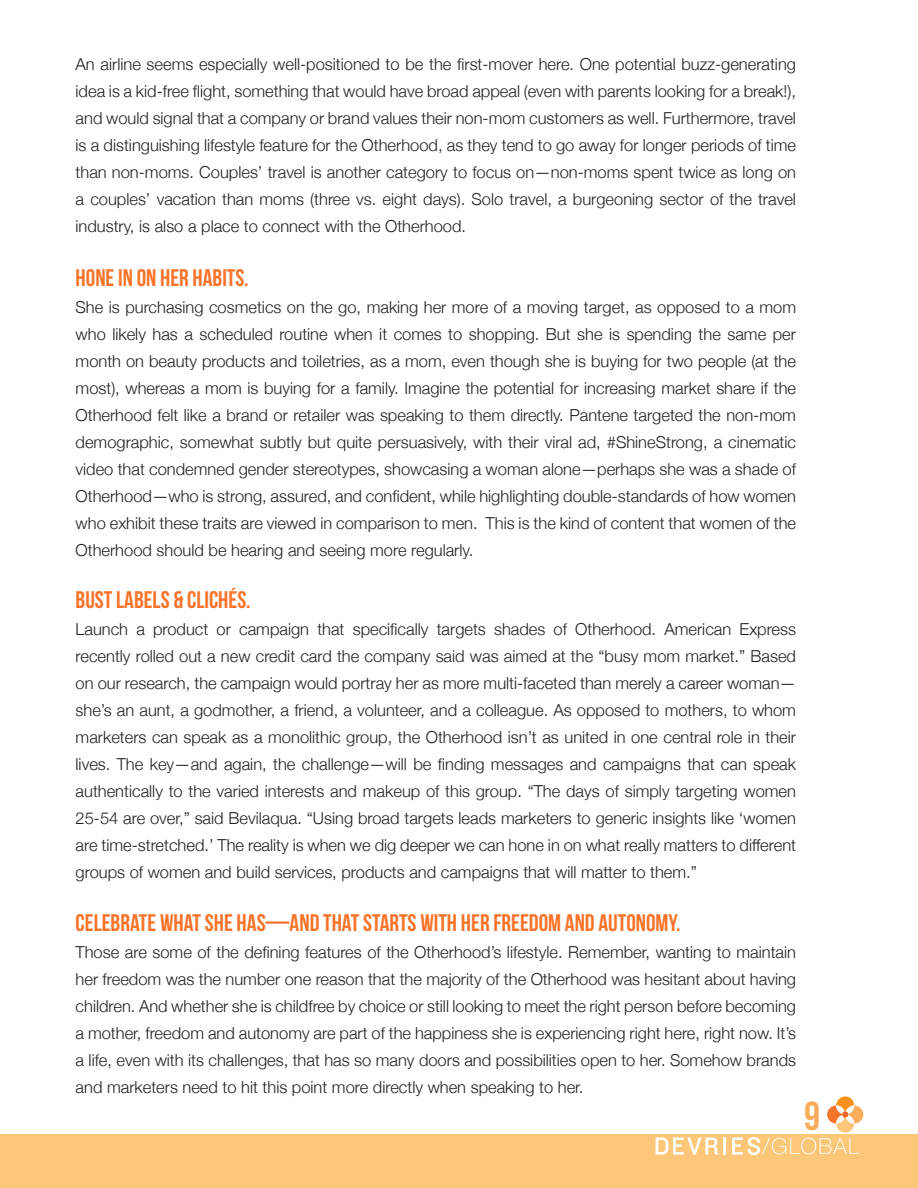
<style>
.page{position:relative;width:918px;height:1188px;background:#fff}
.page>*{position:absolute;margin:0;border:0;box-sizing:border-box;transform-origin:0 0}
.t1{font:40.5px "Bebas Neue";color:#faae5b}
.t2{font:24px "Bebas Neue";color:#f9742a}
.t3{font:300 16.5px/27px "Helvetica Neue";color:#231f20;text-align:justify}
</style>
<div class="page">
<div style="left:0;top:1134px;width:918px;height:54px;background:#fdc77a"></div>
<svg style="left:656px;top:1137px;width:62px;height:18px"></svg>
<hr style="left:723px;top:1137px;width:3px;height:18px;background:#fff">
<svg style="left:732px;top:1096px;width:131px;height:59px"></svg>
<p class="t3" style="left:76px;top:50px;width:722px">An airline seems especially well-positioned to be the first-mover here. One potential buzz-generating idea is a kid-free flight, something that would have broad appeal (even with parents looking for a break!), and would signal that a company or brand values their non-mom customers as well. Furthermore, travel is a distinguishing lifestyle feature for the Otherhood, as they tend to go away for longer periods of time than non-moms. Couples’ travel is another category to focus on—non-moms spent twice as long on a couples’ vacation than moms (three vs. eight days). Solo travel, a burgeoning sector of the travel industry, is also a place to connect with the Otherhood.</p>
<p class="t2" style="left:76px;top:264px;width:175px">HONE IN ON HER HABITS.</p>
<p class="t3" style="left:76px;top:293px;width:722px">She is purchasing cosmetics on the go, making her more of a moving target, as opposed to a mom who likely has a scheduled routine when it comes to shopping. But she is spending the same per month on beauty products and toiletries, as a mom, even though she is buying for two people (at the most), whereas a mom is buying for a family. Imagine the potential for increasing market share if the Otherhood felt like a brand or retailer was speaking to them directly. Pantene targeted the non-mom demographic, somewhat subtly but quite persuasively, with their viral ad, #ShineStrong, a cinematic video that condemned gender stereotypes, showcasing a woman alone—perhaps she was a shade of Otherhood—who is strong, assured, and confident, while highlighting double-standards of how women who exhibit these traits are viewed in comparison to men. This is the kind of content that women of the Otherhood should be hearing and seeing more regularly.</p>
<p class="t2" style="left:76px;top:587px;width:177px">BUST LABELS &amp; CLICHÉS.</p>
<p class="t3" style="left:76px;top:615px;width:722px">Launch a product or campaign that specifically targets shades of Otherhood. American Express recently rolled out a new credit card the company said was aimed at the “busy mom market.” Based on our research, the campaign would portray her as more multi-faceted than merely a career woman— she’s an aunt, a godmother, a friend, a volunteer, and a colleague. As opposed to mothers, to whom marketers can speak as a monolithic group, the Otherhood isn’t as united in one central role in their lives. The key—and again, the challenge—will be finding messages and campaigns that can speak authentically to the varied interests and makeup of this group. “The days of simply targeting women 25-54 are over,” said Bevilaqua. “Using broad targets leads marketers to generic insights like ‘women are time-stretched.’ The reality is when we dig deeper we can hone in on what really matters to different groups of women and build services, products and campaigns that will matter to them.”</p>
<p class="t2" style="left:76px;top:909px;width:607px">CELEBRATE WHAT SHE HAS—AND THAT STARTS WITH HER FREEDOM AND AUTONOMY.</p>
<p class="t3" style="left:76px;top:938px;width:722px">Those are some of the defining features of the Otherhood’s lifestyle. Remember, wanting to maintain her freedom was the number one reason that the majority of the Otherhood was hesitant about having children. And whether she is childfree by choice or still looking to meet the right person before becoming a mother, freedom and autonomy are part of the happiness she is experiencing right here, right now. It’s a life, even with its challenges, that has so many doors and possibilities open to her. Somehow brands and marketers need to hit this point more directly when speaking to her.</p>
<p class="t1" style="left:804px;top:1093px;width:18px">9</p>
</div>
